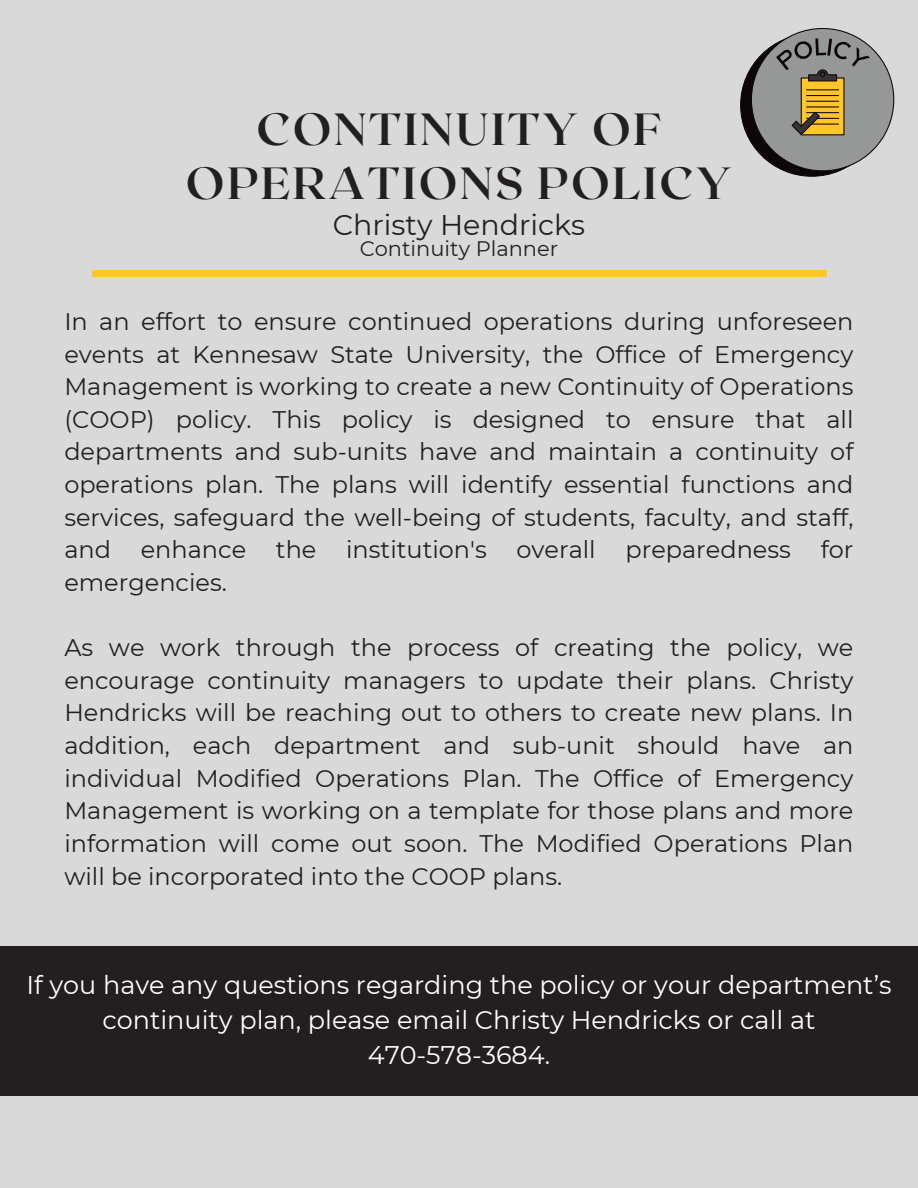
<style>
.page{position:relative;width:918px;height:1188px;background:#d9d9d9}
.page>*{position:absolute;margin:0;border:0;box-sizing:border-box;transform-origin:0 0}
.t1{font:700 45px/54px "Roxborough CF";letter-spacing:.05em;color:#231f20;text-align:center}
.t2{font:28.5px "Montserrat";color:#231f20}
.t3{font:25.5px/34.8px "Montserrat";color:#fff;text-align:center}
.t4{font:24px/32.7px "Montserrat";color:#231f20;text-align:justify}
.t5{font:21px "Montserrat";color:#231f20}
</style>
<div class="page">
<div style="left:92px;top:270px;width:734px;height:6px;background:#ffc629"></div>
<div style="left:741px;top:34px;width:142px;height:142px;background:#0d0608;border-radius:50%"></div>
<div style="left:751px;top:29px;width:143px;height:142px;background:#959897;border-radius:50%"></div>
<div style="left:801px;top:78px;width:43px;height:57px;background:#ffc629"></div>
<svg style="left:791px;top:89px;width:49px;height:46px"></svg>
<svg style="left:776px;top:38px;width:94px;height:43px"></svg>
<div style="left:0;top:946px;width:918px;height:149px;background:#231f20"></div>
<p class="t1" style="left:186px;top:100px;width:548px">CONTINUITY OF<br>OPERATIONS POLICY</p>
<p class="t2" style="left:333px;top:207px;width:254px">Christy Hendricks</p>
<h2 class="t5" style="left:360px;top:236px;width:200px">Continuity Planner</h2>
<p class="t4" style="left:64px;top:305px;width:791px">In an effort to ensure continued operations during unforeseen events at Kennesaw State University, the Office of Emergency Management is working to create a new Continuity of Operations (COOP) policy. This policy is designed to ensure that all departments and sub-units have and maintain a continuity of operations plan. The plans will identify essential functions and services, safeguard the well-being of students, faculty, and staff, and enhance the institution's overall preparedness for emergencies.</p>
<h1 class="t4" style="left:64px;top:631px;width:791px">As we work through the process of creating the policy, we encourage continuity managers to update their plans. Christy Hendricks will be reaching out to others to create new plans. In addition, each department and sub-unit should have an individual Modified Operations Plan. The Office of Emergency Management is working on a template for those plans and more information will come out soon. The Modified Operations Plan will be incorporated into the COOP plans.</h1>
<h2 class="t3" style="left:26px;top:968px;width:867px">If you have any questions regarding the policy or your department’s continuity plan, please email Christy Hendricks or call at<br>470-578-3684.</h2>
</div>
